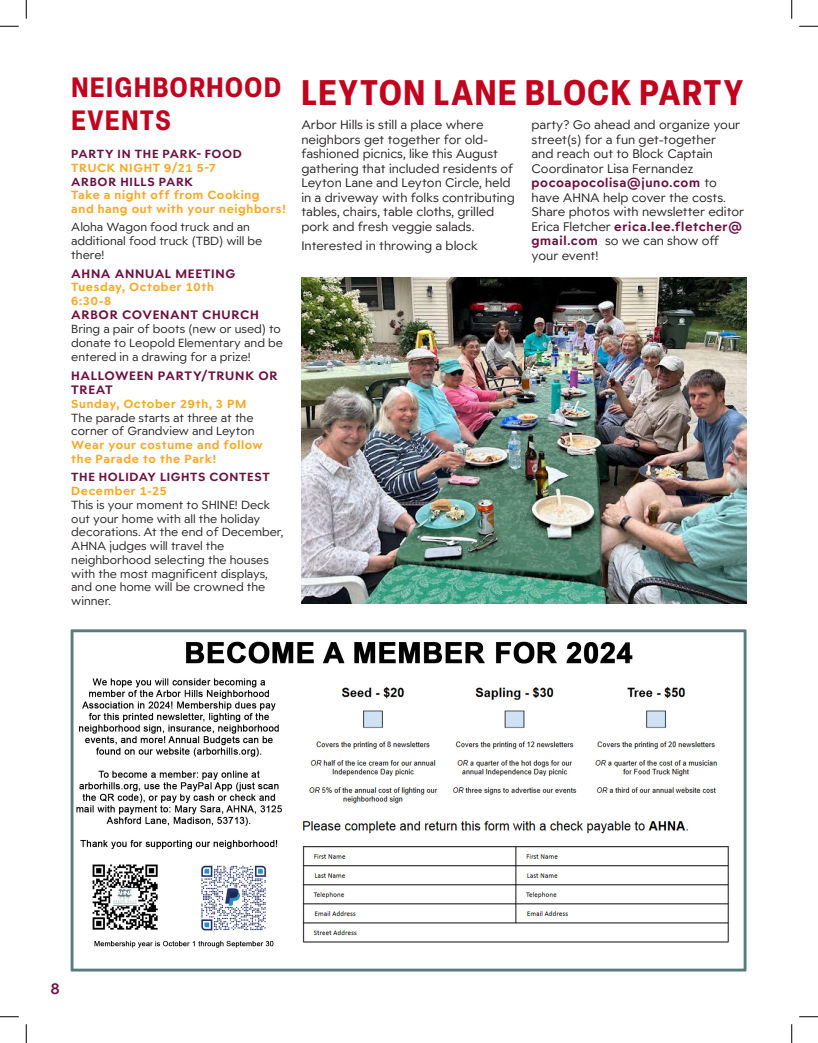
<style>
.page{position:relative;width:818px;height:1043px;background:#fff}
.page>*{position:absolute;margin:0;border:0;box-sizing:border-box;transform-origin:0 0}
.t1{font:700 condensed 35px "Elza";letter-spacing:.05em;color:#c1031e}
.t2{font:700 condensed 27.5px/33px "Elza";letter-spacing:.06em;color:#c1031e}
.t3{font:600 15px "Widescreen";color:#6d0f40}
.Small_Copy{font:12px/14.5px "Widescreen";color:#231f20}
.Small_Copy-2{font:700 11.88px/14.2px "Widescreen";letter-spacing:.055em;color:#6d0f40}
.Small_Copy-3{font:11.38px/13.8px "Widescreen";color:#231f20}
.Small_Copy-4{font:700 11.38px/13.8px "Widescreen";letter-spacing:.055em;color:#fba722}
.s1{color:#6d0f40}
.s2{font-weight:400;color:#231f20}
.s3{font-weight:700;color:#6d0f40}
.s4{font-weight:700;color:#fba722}
</style>
<div class="page">
<img style="left:70px;top:629px;width:677px;height:343px">
<img style="left:301px;top:277px;width:445px;height:326px">
<svg style="left:0;top:25px;width:19px;height:2px"></svg>
<svg style="left:799px;top:25px;width:19px;height:2px"></svg>
<svg style="left:0;top:1016px;width:19px;height:1px"></svg>
<svg style="left:799px;top:1016px;width:19px;height:1px"></svg>
<svg style="left:25px;top:0;width:2px;height:19px"></svg>
<svg style="left:25px;top:1024px;width:2px;height:18px"></svg>
<svg style="left:791px;top:0;width:1px;height:19px"></svg>
<svg style="left:791px;top:1024px;width:1px;height:18px"></svg>
<p class="t2" style="left:71px;top:70px;width:211px">NEIGHBORHOOD<br>EVENTS</p>
<p class="Small_Copy-4" style="left:71px;top:147px;width:216px"><span class="s1">PARTY IN THE PARK- FOOD<br></span>TRUCK NIGHT 9/21 5-7<br><span class="s1">ARBOR HILLS PARK<br></span>Take a night off from Cooking<br>and hang out with your neighbors!</p>
<p class="Small_Copy-3" style="left:71px;top:220px;width:193px">Aloha Wagon food truck and an additional food truck (TBD) will be there!</p>
<p class="Small_Copy-2" style="left:71px;top:266px;width:166px">AHNA ANNUAL MEETING</p>
<p class="Small_Copy-4" style="left:71px;top:280px;width:144px">Tuesday, October 10th<br>6:30-8</p>
<p class="Small_Copy-2" style="left:71px;top:307px;width:189px">ARBOR COVENANT CHURCH</p>
<p class="Small_Copy-3" style="left:71px;top:322px;width:213px">Bring a pair of boots (new or used) to donate to Leopold Elementary and be entered in a drawing for a prize!</p>
<p class="Small_Copy-2" style="left:71px;top:368px;width:208px">HALLOWEEN PARTY/TRUNK OR<br>TREAT</p>
<p class="Small_Copy-4" style="left:71px;top:396px;width:193px">Sunday, October 29th, 3 PM<br><span class="s2">The parade starts at three at the corner of Grandview and Leyton<br></span>Wear your costume and follow the Parade to the Park!</p>
<p class="Small_Copy-3" style="left:71px;top:470px;width:213px"><span class="s3">THE HOLIDAY LIGHTS CONTEST<br></span><span class="s4">December 1-25<br></span>This is your moment to SHINE! Deck out your home with all the holiday decorations. At the end of December,<br>AHNA judges will travel the neighborhood selecting the houses with the most magnificent displays, and one home will be crowned the winner.</p>
<p class="t1" style="left:301px;top:67px;width:443px">LEYTON LANE BLOCK PARTY</p>
<p class="Small_Copy" style="left:301px;top:117px;width:215px">Arbor Hills is still a place where neighbors get together for old&shy;fashioned picnics, like this August gathering that included residents of Leyton Lane and Leyton Circle, held in a driveway with folks contributing tables, chairs, table cloths, grilled pork and fresh veggie salads.</p>
<p class="Small_Copy" style="left:301px;top:238px;width:178px">Interested in throwing a block</p>
<p class="Small_Copy" style="left:531px;top:117px;width:214px">party? Go ahead and organize your street(s) for a fun get-together<br>and reach out to Block Captain<br>Coordinator Lisa Fernandez <span class="s3">pocoapocolisa@juno.com</span> to have AHNA help cover the costs.<br>Share photos with newsletter editor<br>Erica Fletcher <span class="s3">erica.lee.fletcher@ gmail.com</span> so we can show off your event!</p>
<p class="t3" style="left:51px;top:978px;width:11px">8</p>
</div>
